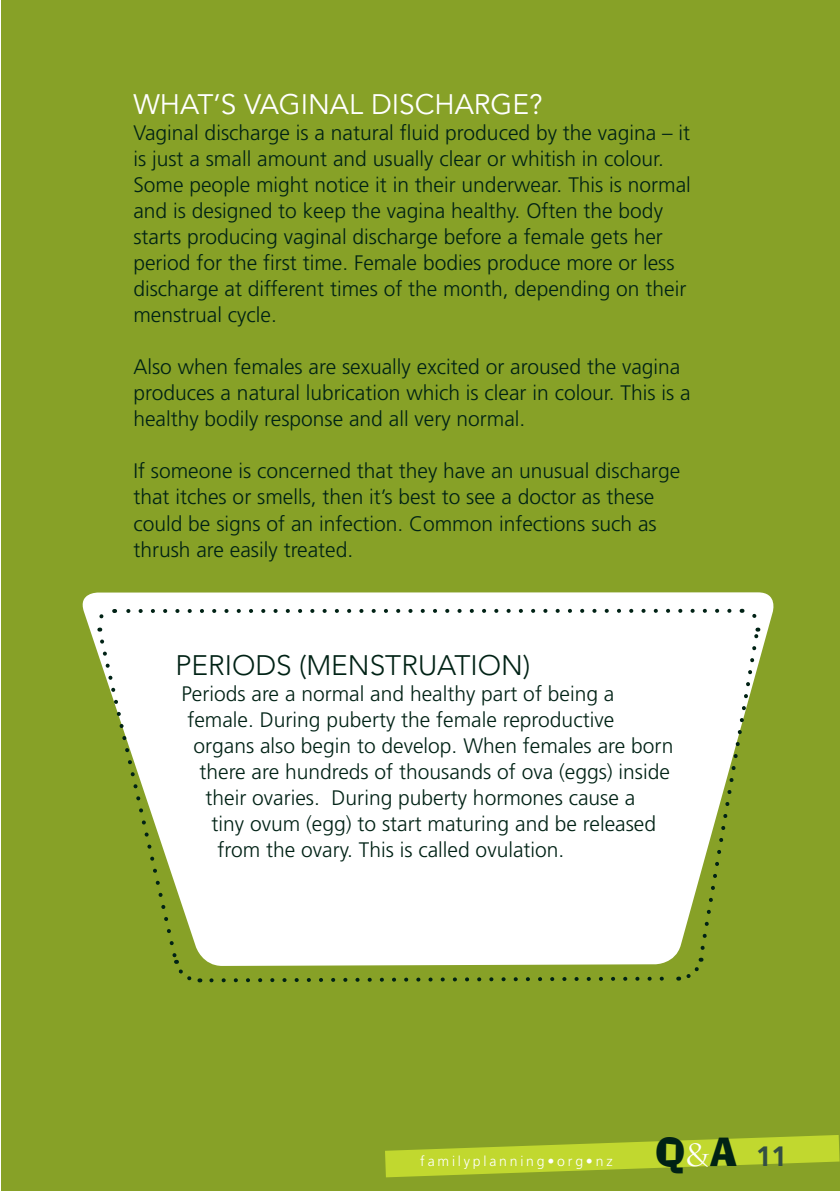
<style>
.page{position:relative;width:840px;height:1191px;background:#fff}
.page>*{position:absolute;margin:0;border:0;box-sizing:border-box;transform-origin:0 0}
.t1{font:44px "Ad Lib ICG";color:#002215}
.t2{font:28px "Avenir";color:#fff}
.t3{font:300 28px "Avenir";color:#002215}
.t4{font:300 21px/26px "Frutiger";color:#002215}
.t5{font:300 14px "Frutiger";letter-spacing:.2em;color:#fff}
.s1{font-family:"Charlemagne Std";font-size:32px;color:#fff}
.s2{font-family:"Frutiger";font-weight:700;font-size:28px;color:#334e44}
</style>
<div class="page">
<div style="left:1px;top:0;width:838px;height:1191px;background:#87a127"></div>
<svg style="left:385px;top:1135px;width:454px;height:42px"></svg>
<svg style="left:82px;top:592px;width:692px;height:66px;fill:#fff"></svg>
<svg style="left:94px;top:607px;width:666px;height:376px"></svg>
<h2 class="t2" style="left:133px;top:89px;width:410px">WHAT’S VAGINAL DISCHARGE?</h2>
<p class="t4" style="left:133px;top:120px;width:558px">Vaginal discharge is a natural fluid produced by the vagina – it is just a small amount and usually clear or whitish in colour.<br>Some people might notice it in their underwear. This is normal and is designed to keep the vagina healthy. Often the body starts producing vaginal discharge before a female gets her period for the first time. Female bodies produce more or less discharge at different times of the month, depending on their menstrual cycle.</p>
<p class="t4" style="left:133px;top:354px;width:558px">Also when females are sexually excited or aroused the vagina produces a natural lubrication which is clear in colour. This is a healthy bodily response and all very normal.</p>
<p class="t4" style="left:133px;top:458px;width:548px">If someone is concerned that they have an unusual discharge that itches or smells, then it’s best to see a doctor as these could be signs of an infection. Common infections such as thrush are easily treated.</p>
<h2 class="t3" style="left:175px;top:648px;width:356px">PERIODS (MENSTRUATION)</h2>
<p class="t4" style="left:181px;top:680px;width:434px">Periods are a normal and healthy part of being a</p>
<p class="t4" style="left:187px;top:706px;width:428px">female. During puberty the female reproductive</p>
<p class="t4" style="left:193px;top:732px;width:481px">organs also begin to develop. When females are born</p>
<p class="t4" style="left:199px;top:758px;width:472px">there are hundreds of thousands of ova (eggs) inside</p>
<p class="t4" style="left:205px;top:784px;width:431px">their ovaries. During puberty hormones cause a</p>
<p class="t4" style="left:211px;top:810px;width:446px">tiny ovum (egg) to start maturing and be released</p>
<p class="t4" style="left:217px;top:836px;width:348px">from the ovary. This is called ovulation.</p>
<p class="t5" style="left:420px;top:1153px;width:194px">familyplanning•org•nz</p>
<h1 class="t1" style="left:655px;top:1126px;width:133px">Q<span class="s1">&amp;</span>A <span class="s2">11</span></h1>
</div>
